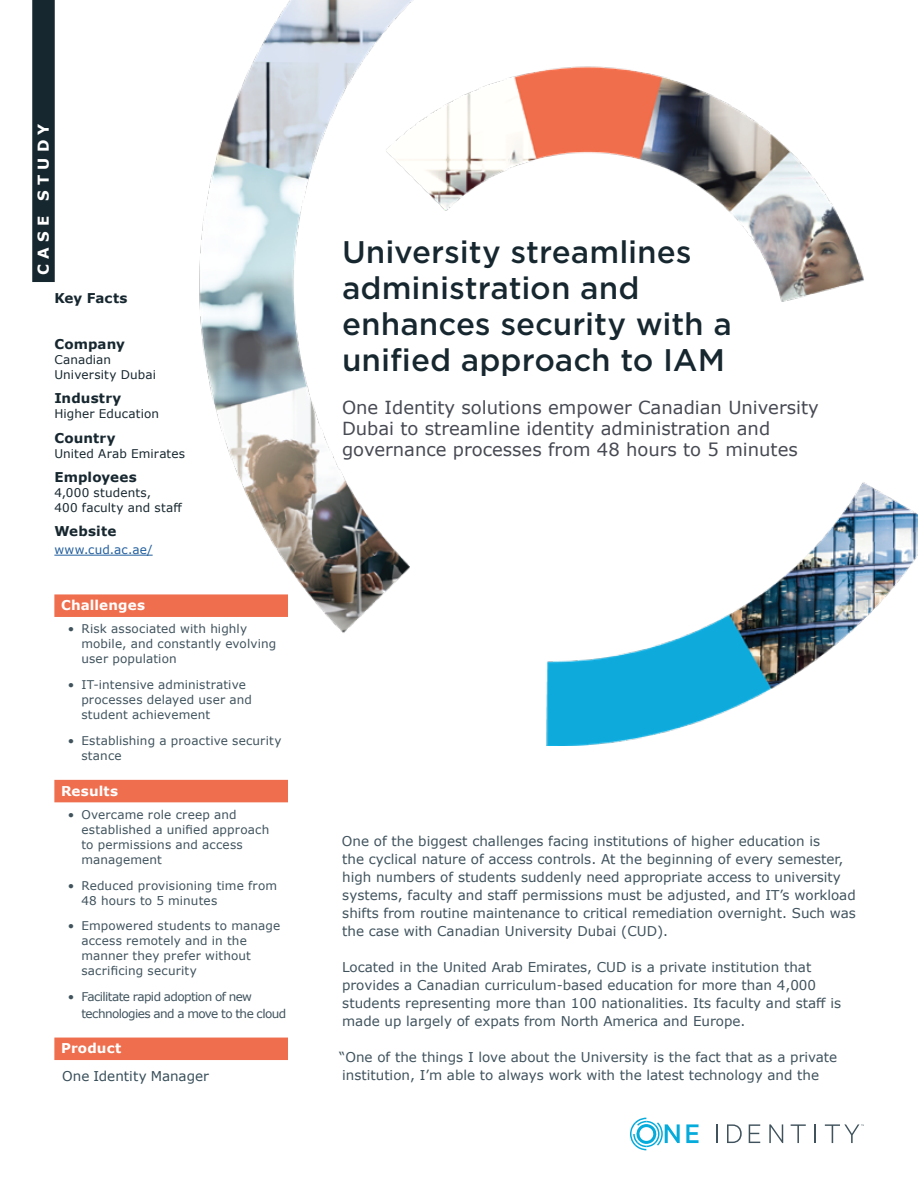
<style>
.page{position:relative;width:918px;height:1188px;background:#fff}
.page>*{position:absolute;margin:0;border:0;box-sizing:border-box;transform-origin:0 0}
.t1{font:500 30px/36px "Gotham S Sm";color:#17272f}
.t2{font:18px/21px "Verdana";color:#474a53}
.t3{font:700 15px "Verdana";letter-spacing:.35em;color:#fff}
.t4{font:13.5px/18px "Verdana";color:#40535d}
.t5{font:700 13.5px "Verdana";letter-spacing:.01em;color:#17272f}
.t6{font:700 13.5px "Verdana";letter-spacing:.01em;color:#fff}
.t7{font:13.5px "Verdana";color:#394f5a}
.t8{font:12px/15px "Verdana";letter-spacing:.01em;color:#40535d}
.t9{font:12px/15px "Verdana";letter-spacing:.01em;color:#17272f}
.t10{font:12px/16.5px "Verdana";letter-spacing:-.05em;color:#40535d}
.t11{font:12px "Verdana";letter-spacing:.015em;color:#215e9e}
</style>
<div class="page">
<svg style="left:686px;top:1124px;width:13px;height:19px"></svg>
<svg style="left:716px;top:1124px;width:2px;height:19px"></svg>
<svg style="left:727px;top:1124px;width:15px;height:19px"></svg>
<svg style="left:749px;top:1124px;width:11px;height:19px"></svg>
<svg style="left:769px;top:1124px;width:14px;height:19px"></svg>
<svg style="left:791px;top:1124px;width:15px;height:19px"></svg>
<svg style="left:815px;top:1124px;width:1px;height:19px"></svg>
<svg style="left:630px;top:1118px;width:50px;height:32px"></svg>
<svg style="left:825px;top:1124px;width:39px;height:19px"></svg>
<div style="left:32px;top:0;width:23px;height:282px;background:#17272f"></div>
<img style="left:199px;top:0;width:719px;height:746px">
<hr style="left:54px;top:555px;width:99px;height:1px;background:#215e9e">
<div style="left:54px;top:594px;width:234px;height:23px;background:#ef6e4d"></div>
<div style="left:54px;top:780px;width:234px;height:22px;background:#ef6e4d"></div>
<div style="left:54px;top:1038px;width:234px;height:22px;background:#ef6e4d"></div>
<p class="t3" style="left:33px;top:275px;width:152px;rotate:-90deg">CASE STUDY</p>
<p class="t5" style="left:54px;top:288px;width:75px">Key Facts</p>
<p class="t5" style="left:54px;top:334px;width:72px">Company</p>
<p class="t9" style="left:54px;top:352px;width:103px">Canadian<br>University Dubai</p>
<p class="t5" style="left:54px;top:389px;width:69px">Industry</p>
<p class="t9" style="left:54px;top:406px;width:106px">Higher Education</p>
<p class="t5" style="left:54px;top:428px;width:63px">Country</p>
<p class="t9" style="left:54px;top:446px;width:132px">United Arab Emirates</p>
<p class="t5" style="left:54px;top:467px;width:84px">Employees</p>
<p class="t9" style="left:54px;top:485px;width:129px">4,000 students,<br>400 faculty and staff</p>
<p class="t5" style="left:54px;top:522px;width:64px">Website</p>
<p class="t11" style="left:54px;top:541px;width:100px">www.cud.ac.ae/</p>
<p class="t6" style="left:61px;top:596px;width:85px">Challenges</p>
<p class="t8" style="left:81px;top:621px;width:196px;text-indent:-14px">• Risk associated with highly mobile, and constantly evolving user population</p>
<p class="t8" style="left:81px;top:677px;width:172px;text-indent:-14px">• IT-intensive administrative processes delayed user and student achievement</p>
<p class="t8" style="left:81px;top:733px;width:202px;text-indent:-14px">• Establishing a proactive security stance</p>
<p class="t6" style="left:61px;top:781px;width:59px">Results</p>
<p class="t8" style="left:81px;top:807px;width:189px;text-indent:-14px">• Overcame role creep and established a unified approach to permissions and access management</p>
<p class="t8" style="left:81px;top:878px;width:197px;text-indent:-14px">• Reduced provisioning time from<br>48 hours to 5 minutes</p>
<p class="t8" style="left:81px;top:918px;width:200px;text-indent:-14px">• Empowered students to manage access remotely and in the manner they prefer without sacrificing security</p>
<p class="t10" style="left:81px;top:988px;width:207px;text-indent:-14px">• Facilitate rapid adoption of new technologies and a move to the cloud</p>
<p class="t6" style="left:61px;top:1039px;width:62px">Product</p>
<p class="t7" style="left:62px;top:1067px;width:148px">One Identity Manager</p>
<h1 class="t1" style="left:342px;top:234px;width:391px">University streamlines administration and enhances security with a unified approach to IAM</h1>
<h2 class="t2" style="left:342px;top:397px;width:478px">One Identity solutions empower Canadian University<br>Dubai to streamline identity administration and governance processes from 48 hours to 5 minutes</h2>
<p class="t4" style="left:342px;top:832px;width:515px">One of the biggest challenges facing institutions of higher education is<br>the cyclical nature of access controls. At the beginning of every semester, high numbers of students suddenly need appropriate access to university systems, faculty and staff permissions must be adjusted, and IT’s workload shifts from routine maintenance to critical remediation overnight. Such was the case with Canadian University Dubai (CUD).</p>
<p class="t4" style="left:342px;top:958px;width:501px">Located in the United Arab Emirates, CUD is a private institution that provides a Canadian curriculum-based education for more than 4,000 students representing more than 100 nationalities. Its faculty and staff is made up largely of expats from North America and Europe.</p>
<p class="t4" style="left:339px;top:1048px;width:500px">“One of the things I love about the University is the fact that as a private institution, I’m able to always work with the latest technology and the</p>
</div>
